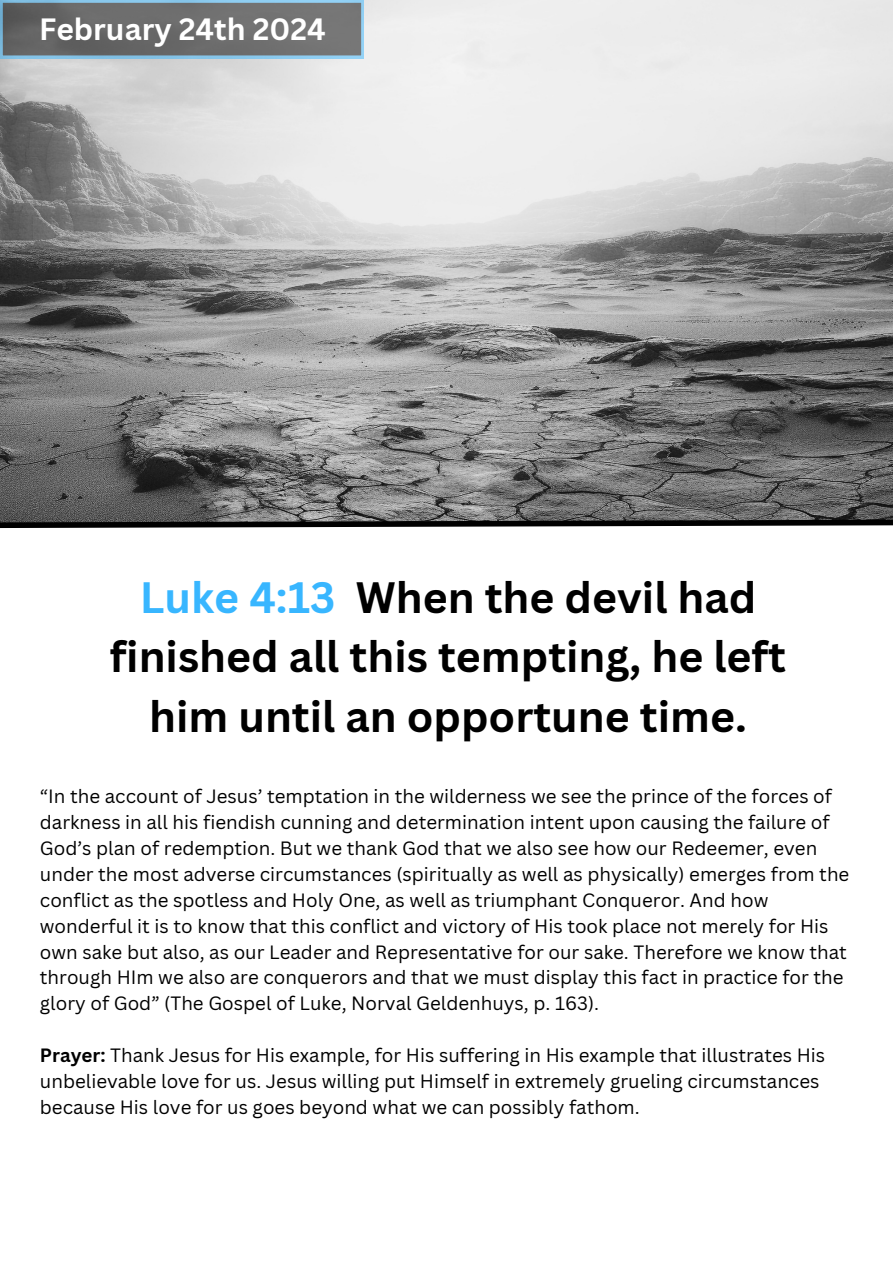
<style>
.page{position:relative;width:893px;height:1263px;background:#fff}
.page>*{position:absolute;margin:0;border:0;box-sizing:border-box;transform-origin:0 0}
.t1{font:700 42.75px/59.6px "Canva Sans";color:#000;text-align:center}
.t2{font:700 30px "Canva Sans";color:#fff}
.t3{font:18.75px/25.9px "Canva Sans";color:#000}
.s1{color:#38b6ff}
.s2{font-weight:700}
</style>
<div class="page">
<img style="left:0;top:0;width:893px;height:517px">
<svg style="left:0;top:517px;width:893px;height:11px;background:#444"></svg>
<svg style="left:0;top:0;width:364px;height:58px;background:#6e7579"></svg>
<p class="t2" style="left:39px;top:8px;width:288px">February 24th 2024</p>
<h2 class="t1" style="left:110px;top:566px;width:678px"><span class="s1">Luke 4:13</span> When the devil had finished all this tempting, he left him until an opportune time.</h2>
<h1 class="t3" style="left:40px;top:783px;width:811px">“In the account of Jesus’ temptation in the wilderness we see the prince of the forces of darkness in all his fiendish cunning and determination intent upon causing the failure of God’s plan of redemption. But we thank God that we also see how our Redeemer, even under the most adverse circumstances (spiritually as well as physically) emerges from the conflict as the spotless and Holy One, as well as triumphant Conqueror. And how wonderful it is to know that this conflict and victory of His took place not merely for His own sake but also, as our Leader and Representative for our sake. Therefore we know that through HIm we also are conquerors and that we must display this fact in practice for the glory of God” (The Gospel of Luke, Norval Geldenhuys, p. 163).</h1>
<p class="t3" style="left:40px;top:1042px;width:787px"><span class="s2">Prayer:</span> Thank Jesus for His example, for His suffering in His example that illustrates His unbelievable love for us. Jesus willing put Himself in extremely grueling circumstances because His love for us goes beyond what we can possibly fathom.</p>
</div>
